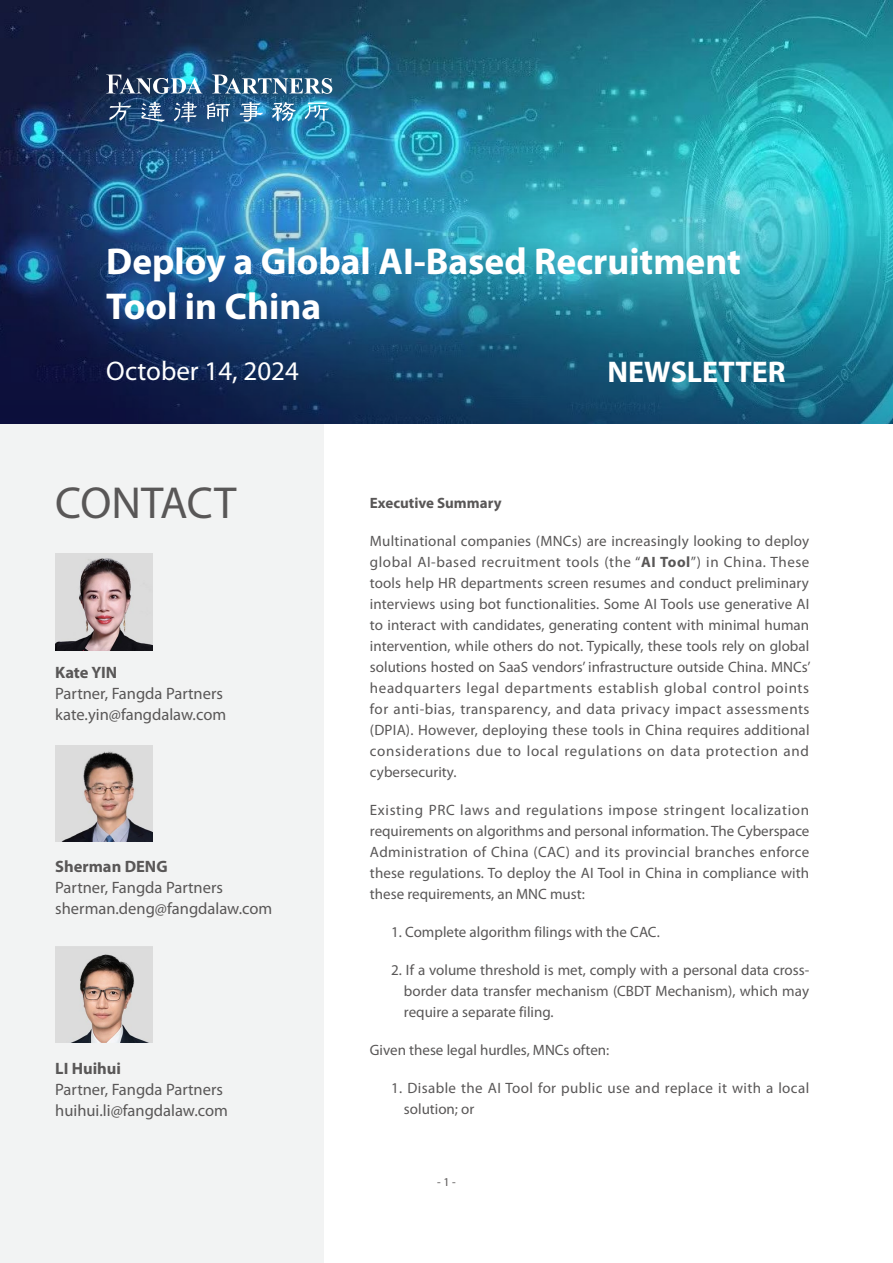
<style>
.page{position:relative;width:893px;height:1263px;background:#fff}
.page>*{position:absolute;margin:0;border:0;box-sizing:border-box;transform-origin:0 0}
.t1{font:45px "Myriad Pro";letter-spacing:-.01em;color:#595757}
.t2{font:700 37.5px/45px "Myriad Pro";color:#fff}
.t3{font:700 30px "Myriad Pro";color:#fff}
.t4{font:27px "Myriad Pro";color:#fff}
.t5{font:16.5px/21px "Myriad Pro";color:#595757}
.t6{font:700 16.5px "Myriad Pro";color:#595757}
.t7{font:15px/21px "Myriad Pro";color:#595757;text-align:justify}
.t8{font:15px/21px "Myriad Pro";letter-spacing:.025em;color:#595757}
.t9{font:700 15px "Myriad Pro";color:#595757}
.t10{font:12px "Myriad Pro";color:#595757}
.s1{font-weight:700}
</style>
<div class="page">
<div style="left:0;top:411px;width:323px;height:852px;background:#f2f3f3"></div>
<img style="left:0;top:0;width:893px;height:134px">
<img style="left:0;top:134px;width:893px;height:289px">
<svg style="left:109px;top:102px;width:22px;height:19px"></svg>
<svg style="left:141px;top:102px;width:24px;height:20px"></svg>
<svg style="left:174px;top:102px;width:23px;height:20px"></svg>
<svg style="left:240px;top:102px;width:23px;height:20px"></svg>
<svg style="left:207px;top:103px;width:23px;height:19px"></svg>
<svg style="left:305px;top:102px;width:24px;height:19px"></svg>
<svg style="left:272px;top:102px;width:24px;height:19px"></svg>
<svg style="left:106px;top:75px;width:96px;height:19px"></svg>
<svg style="left:212px;top:75px;width:120px;height:19px"></svg>
<img style="left:55px;top:554px;width:97px;height:97px">
<img style="left:55px;top:745px;width:97px;height:97px">
<img style="left:55px;top:946px;width:97px;height:97px">
<h2 class="t2" style="left:106px;top:239px;width:636px">Deploy a Global AI-Based Recruitment<br>Tool in China</h2>
<h3 class="t4" style="left:106px;top:356px;width:194px">October 14, 2024</h3>
<h3 class="t3" style="left:607px;top:355px;width:180px">NEWSLETTER</h3>
<h1 class="t1" style="left:55px;top:478px;width:183px">CONTACT</h1>
<p class="t6" style="left:55px;top:664px;width:63px">Kate YIN</p>
<p class="t5" style="left:55px;top:684px;width:172px">Partner, Fangda Partners kate.yin@fangdalaw.com</p>
<p class="t6" style="left:55px;top:857px;width:114px">Sherman DENG</p>
<p class="t5" style="left:55px;top:878px;width:218px">Partner, Fangda Partners sherman.deng@fangdalaw.com</p>
<p class="t6" style="left:55px;top:1059px;width:67px">LI Huihui</p>
<p class="t5" style="left:55px;top:1079px;width:174px">Partner, Fangda Partners huihui.li@fangdalaw.com</p>
<p class="t9" style="left:370px;top:494px;width:133px">Executive Summary</p>
<p class="t7" style="left:370px;top:531px;width:442px">Multinational companies (MNCs) are increasingly looking to deploy global AI-based recruitment tools (the “<span class="s1">AI Tool</span>”) in China. These tools help HR departments screen resumes and conduct preliminary interviews using bot functionalities. Some AI Tools use generative AI to interact with candidates, generating content with minimal human intervention, while others do not. Typically, these tools rely on global solutions hosted on SaaS vendors’ infrastructure outside China. MNCs’ headquarters legal departments establish global control points for anti-bias, transparency, and data privacy impact assessments (DPIA). However, deploying these tools in China requires additional considerations due to local regulations on data protection and cybersecurity.</p>
<p class="t7" style="left:370px;top:800px;width:441px">Existing PRC laws and regulations impose stringent localization requirements on algorithms and personal information. The Cyberspace Administration of China (CAC) and its provincial branches enforce these regulations. To deploy the AI Tool in China in compliance with these requirements, an MNC must:</p>
<p class="t7" style="left:391px;top:922px;width:270px">1. Complete algorithm filings with the CAC.</p>
<p class="t7" style="left:404px;top:960px;width:407px;text-indent:-13px">2. If a volume threshold is met, comply with a personal data cross&shy;border data transfer mechanism (CBDT Mechanism), which may require a separate filing.</p>
<p class="t7" style="left:370px;top:1040px;width:241px">Given these legal hurdles, MNCs often:</p>
<p class="t8" style="left:404px;top:1078px;width:407px;text-indent:-13px">1. Disable the AI Tool for public use and replace it with a local solution; or</p>
<p class="t10" style="left:437px;top:1175px;width:20px">- 1 -</p>
</div>
